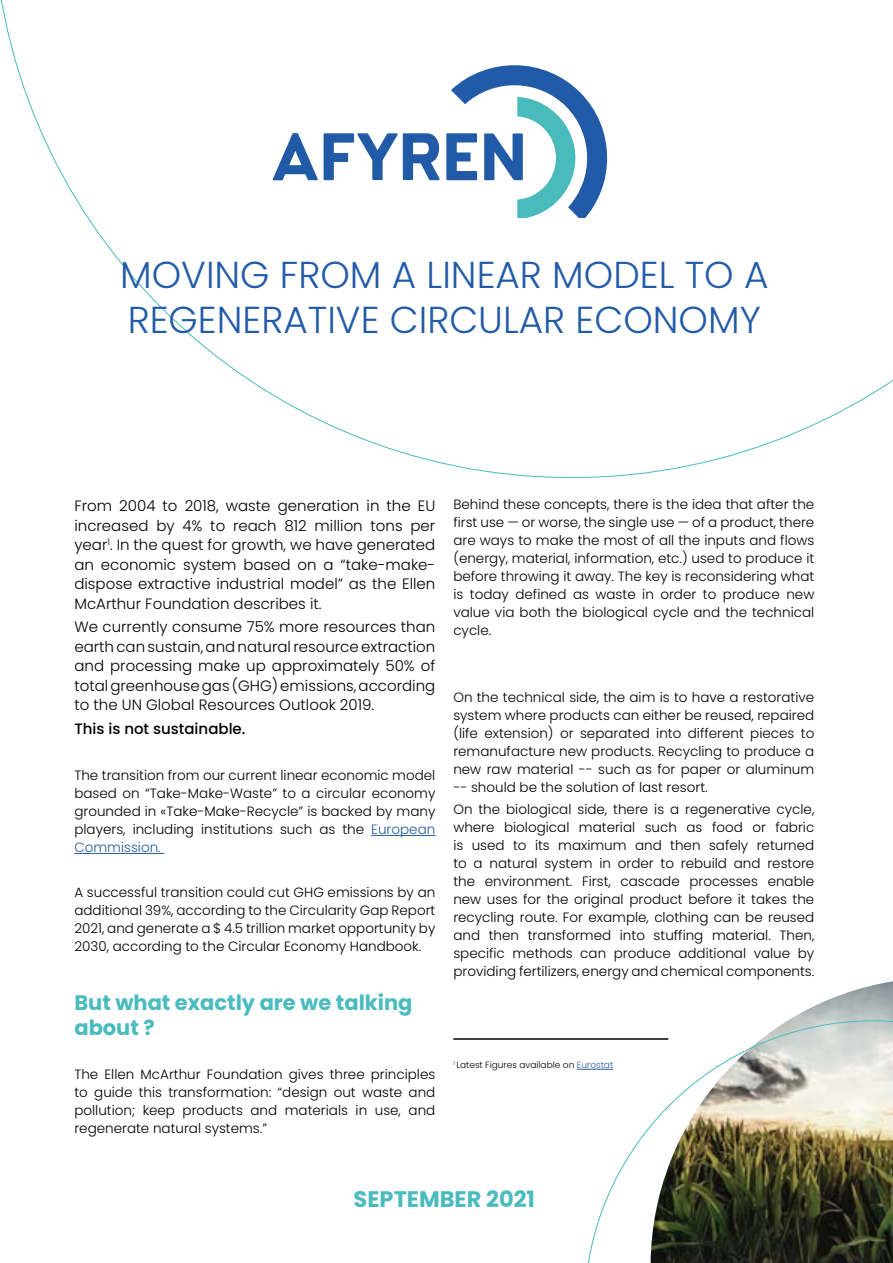
<style>
.page{position:relative;width:893px;height:1263px;background:#fff}
.page>*{position:absolute;margin:0;border:0;box-sizing:border-box;transform-origin:0 0}
.t1{font:300 37.5px/45px "Poppins";color:#225ba7}
.t2{font:700 22.5px "Poppins";color:#4abbbf}
.t3{font:700 21px/25.2px "Poppins";color:#4abbbf}
.t4{font:300 15px/19.5px "Poppins";color:#000;text-align:justify}
.t5{font:500 15px "Poppins";color:#000}
.t6{font:300 13.5px/18px "Poppins";color:#000;text-align:justify}
.t7{font:300 9px "Poppins";color:#000}
.s1{color:#265b9b}
</style>
<div class="page">
<svg style="left:1px;top:0;width:892px;height:478px"></svg>
<hr style="left:371px;top:835px;width:64px;height:1px;background:#265b9b">
<hr style="left:74px;top:853px;width:90px;height:1px;background:#265b9b">
<img style="left:789px;top:981px;width:104px;height:39px">
<img style="left:584px;top:1020px;width:309px;height:243px">
<hr style="left:453px;top:1038px;width:215px;height:2px;background:#000">
<hr style="left:577px;top:1069px;width:36px;height:1px;background:#265b9b">
<h1 class="t1" style="left:120px;top:253px;width:650px">MOVING FROM A LINEAR MODEL TO A<br>REGENERATIVE CIRCULAR ECONOMY</h1>
<p class="t4" style="left:74px;top:496px;width:362px">From 2004 to 2018, waste generation in the EU increased by 4% to reach 812 million tons per year<sup>1</sup>. In the quest for growth, we have generated an economic system based on a “take-make&shy;dispose extractive industrial model” as the Ellen McArthur Foundation describes it.</p>
<p class="t4" style="left:74px;top:617px;width:362px">We currently consume 75% more resources than earth can sustain, and natural resource extraction and processing make up approximately 50% of total greenhouse gas (GHG) emissions, according to the UN Global Resources Outlook 2019.</p>
<p class="t5" style="left:74px;top:720px;width:173px">This is not sustainable.</p>
<p class="t6" style="left:74px;top:766px;width:362px">The transition from our current linear economic model based on “Take-Make-Waste” to a circular economy grounded in «Take-Make-Recycle” is backed by many players, including institutions such as the <span class="s1">European Commission.</span></p>
<p class="t6" style="left:74px;top:883px;width:362px">A successful transition could cut GHG emissions by an additional 39%, according to the Circularity Gap Report 2021, and generate a $ 4.5 trillion market opportunity by 2030, according to the Circular Economy Handbook.</p>
<h3 class="t3" style="left:74px;top:991px;width:340px">But what exactly are we talking about ?</h3>
<p class="t6" style="left:74px;top:1066px;width:362px">The Ellen McArthur Foundation gives three principles to guide this transformation: “design out waste and pollution; keep products and materials in use, and regenerate natural systems.”</p>
<p class="t6" style="left:453px;top:496px;width:362px">Behind these concepts, there is the idea that after the first use — or worse, the single use — of a product, there are ways to make the most of all the inputs and flows (energy, material, information, etc.) used to produce it before throwing it away. The key is reconsidering what is today defined as waste in order to produce new value via both the biological cycle and the technical cycle.</p>
<p class="t6" style="left:453px;top:689px;width:362px">On the technical side, the aim is to have a restorative system where products can either be reused, repaired (life extension) or separated into different pieces to remanufacture new products. Recycling to produce a new raw material -- such as for paper or aluminum -- should be the solution of last resort.</p>
<p class="t6" style="left:453px;top:801px;width:362px">On the biological side, there is a regenerative cycle, where biological material such as food or fabric is used to its maximum and then safely returned to a natural system in order to rebuild and restore the environment. First, cascade processes enable new uses for the original product before it takes the recycling route. For example, clothing can be reused and then transformed into stuffing material. Then, specific methods can produce additional value by providing fertilizers, energy and chemical components.</p>
<p class="t7" style="left:453px;top:1060px;width:161px"><sup>1</sup> Latest Figures available on <span class="s1">Eurostat</span></p>
<h2 class="t2" style="left:354px;top:1189px;width:183px">SEPTEMBER 2021</h2>
</div>
